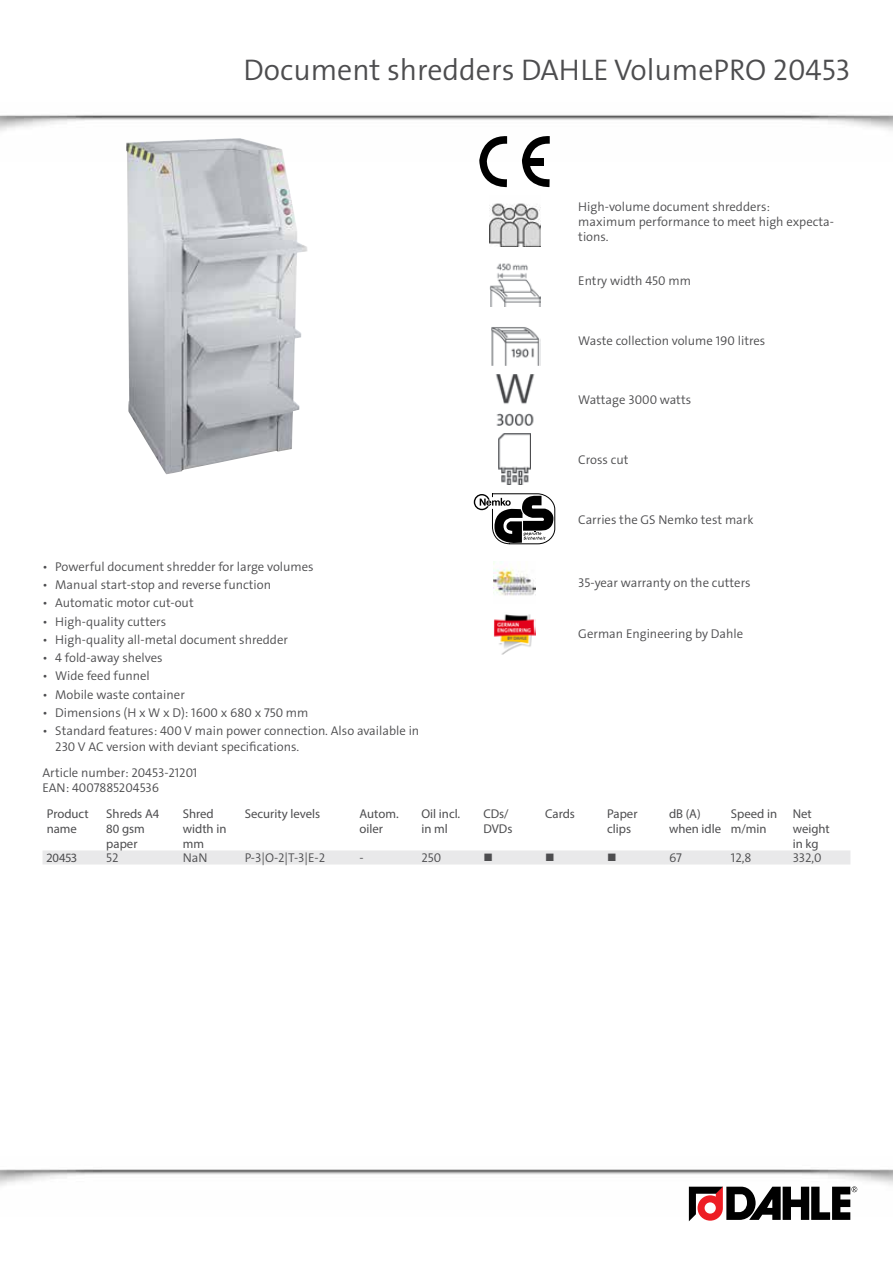
<style>
.page{position:relative;width:893px;height:1263px;background:#fff}
.page>*{position:absolute;margin:0;border:0;box-sizing:border-box;transform-origin:0 0}
.t1{font:300 30px "The Sans Os F";color:#4d4d4f}
.t2{font:300 12.75px/15.3px "The Sans Os F";color:#4d4d4f}
.t3{font:12.75px/15.3px "Myriad Pro";color:#4d4d4f}
.t4{font:12.75px "Wingdings";color:#4d4d4f}
</style>
<div class="page">
<img style="left:0;top:114px;width:893px;height:30px">
<svg style="left:689px;top:1186px;width:168px;height:35px"></svg>
<img style="left:126px;top:138px;width:182px;height:336px">
<svg style="left:479px;top:136px;width:28px;height:51px"></svg>
<svg style="left:522px;top:136px;width:28px;height:51px"></svg>
<img style="left:489px;top:203px;width:51px;height:44px">
<img style="left:489px;top:263px;width:51px;height:43px">
<img style="left:491px;top:327px;width:49px;height:39px">
<img style="left:495px;top:374px;width:40px;height:51px">
<img style="left:499px;top:434px;width:31px;height:51px">
<svg style="left:474px;top:493px;width:81px;height:51px"></svg>
<img style="left:493px;top:561px;width:43px;height:35px">
<img style="left:493px;top:614px;width:43px;height:41px">
<svg style="left:43px;top:850px;width:807px;height:14px;background:#e9e9ea"></svg>
<h1 class="t1" style="left:243px;top:50px;width:608px">Document shredders DAHLE VolumePRO 20453</h1>
<p class="t2" style="left:578px;top:199px;width:257px">High-volume document shredders:<br>maximum performance to meet high expecta&shy;tions.</p>
<p class="t2" style="left:578px;top:273px;width:114px">Entry width 450 mm</p>
<p class="t2" style="left:578px;top:333px;width:189px">Waste collection volume 190 litres</p>
<p class="t2" style="left:578px;top:393px;width:114px">Wattage 3000 watts</p>
<p class="t2" style="left:578px;top:452px;width:52px">Cross cut</p>
<p class="t2" style="left:43px;top:559px;width:273px">• Powerful document shredder for large volumes</p>
<p class="t2" style="left:43px;top:577px;width:230px">• Manual start-stop and reverse function</p>
<p class="t2" style="left:43px;top:595px;width:153px">• Automatic motor cut-out</p>
<p class="t2" style="left:43px;top:614px;width:125px">• High-quality cutters</p>
<p class="t2" style="left:43px;top:632px;width:247px">• High-quality all-metal document shredder</p>
<p class="t2" style="left:43px;top:650px;width:122px">• 4 fold-away shelves</p>
<p class="t2" style="left:43px;top:668px;width:109px">• Wide feed funnel</p>
<p class="t2" style="left:43px;top:687px;width:144px">• Mobile waste container</p>
<p class="t2" style="left:43px;top:705px;width:267px">• Dimensions (H x W x D): 1600 x 680 x 750 mm</p>
<p class="t2" style="left:55px;top:723px;width:366px;text-indent:-13px">• Standard features: 400 V main power connection. Also available in<br>230 V AC version with deviant specifications.</p>
<p class="t2" style="left:43px;top:765px;width:156px">Article number: 20453-21201<br>EAN: 4007885204536</p>
<p class="t2" style="left:578px;top:512px;width:177px">Carries the GS Nemko test mark</p>
<p class="t2" style="left:578px;top:575px;width:174px">35-year warranty on the cutters</p>
<p class="t2" style="left:578px;top:626px;width:166px">German Engineering by Dahle</p>
<p class="t3" style="left:47px;top:805px;width:43px">Product name</p>
<p class="t3" style="left:106px;top:805px;width:54px">Shreds A4<br>80 gsm paper</p>
<p class="t3" style="left:183px;top:805px;width:45px">Shred width in mm</p>
<p class="t3" style="left:245px;top:805px;width:77px">Security levels</p>
<p class="t3" style="left:360px;top:805px;width:41px">Autom. oiler</p>
<p class="t3" style="left:421px;top:805px;width:40px">Oil incl. in ml</p>
<p class="t3" style="left:483px;top:805px;width:31px">CDs/<br>DVDs</p>
<p class="t3" style="left:545px;top:805px;width:31px">Cards</p>
<p class="t3" style="left:607px;top:805px;width:32px">Paper clips</p>
<p class="t3" style="left:669px;top:805px;width:54px">dB (A) when idle</p>
<p class="t3" style="left:731px;top:805px;width:48px">Speed in m/min</p>
<p class="t3" style="left:793px;top:805px;width:39px">Net weight in kg</p>
<p class="t3" style="left:47px;top:850px;width:32px">20453</p>
<p class="t2" style="left:106px;top:850px;width:14px">52</p>
<p class="t2" style="left:183px;top:850px;width:26px">NaN</p>
<p class="t2" style="left:245px;top:850px;width:82px">P-3|O-2|T-3|E-2</p>
<p class="t2" style="left:360px;top:850px;width:6px">-</p>
<p class="t2" style="left:421px;top:850px;width:21px">250</p>
<p class="t4" style="left:483px;top:851px;width:11px">■</p>
<p class="t4" style="left:545px;top:851px;width:11px">■</p>
<p class="t4" style="left:607px;top:851px;width:11px">■</p>
<p class="t2" style="left:669px;top:850px;width:14px">67</p>
<p class="t2" style="left:731px;top:850px;width:22px">12,8</p>
<p class="t2" style="left:793px;top:850px;width:30px">332,0</p>
</div>
